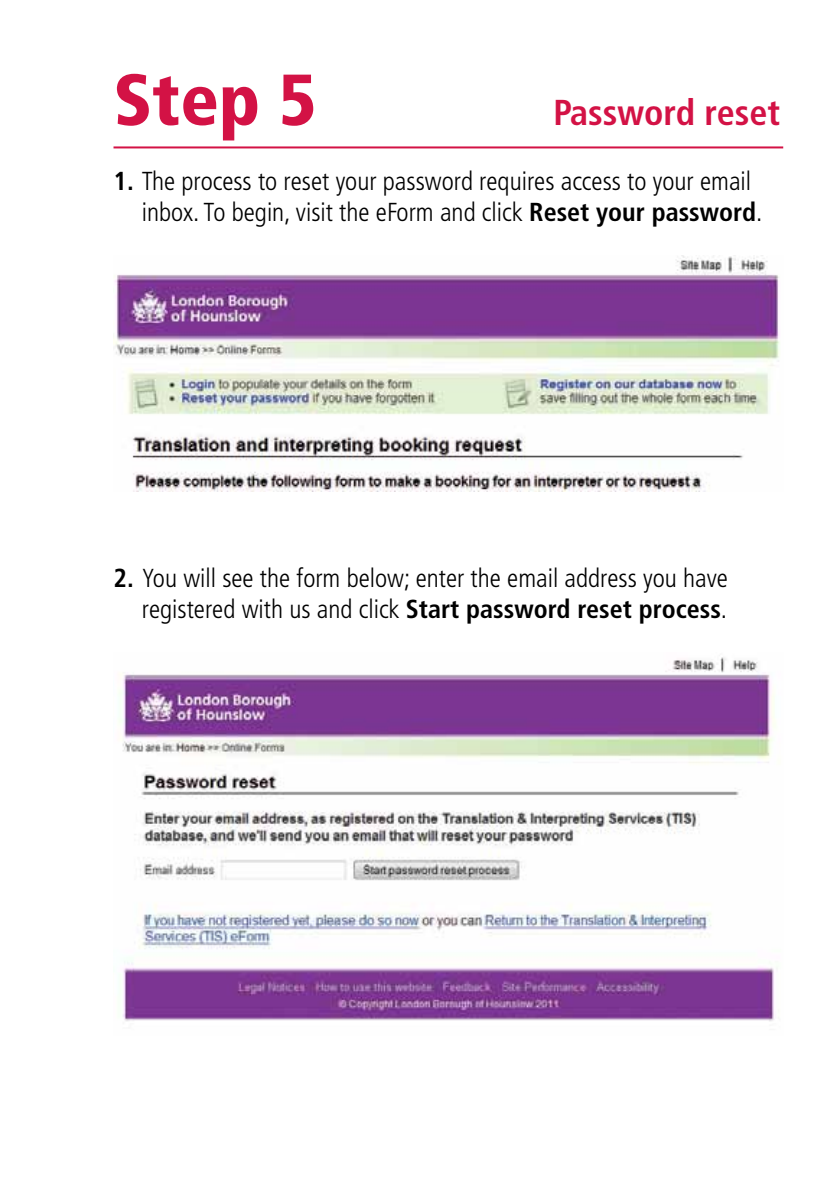
<style>
.page{position:relative;width:840px;height:1191px;background:#fff}
.page>*{position:absolute;margin:0;border:0;box-sizing:border-box;transform-origin:0 0}
.t1{font:900 condensed 72px "Frutiger";color:#d31245}
.t2{font:700 condensed 36px "Frutiger";color:#d31245}
.t3{font:300 condensed 26px/31.2px "Frutiger";color:#000;text-align:right}
.s1{font-weight:700}
</style>
<div class="page">
<img style="left:119px;top:657px;width:657px;height:364px">
<img style="left:113px;top:255px;width:667px;height:236px">
<hr style="left:113px;top:146px;width:669px;height:2px;background:#d31245">
<h1 class="t1" style="left:113px;top:57px;width:204px">Step 5</h1>
<h2 class="t2" style="left:553px;top:91px;width:228px">Password reset</h2>
<p class="t3" style="left:142px;top:165px;width:621px;text-align:left;text-indent:-28px"><span class="s1">1.</span> The process to reset your password requires access to your email inbox. To begin, visit the eForm and click <span class="s1">Reset your password</span>.</p>
<p class="t3" style="left:113px;top:562px;width:615px"><span class="s1">2.</span> You will see the form below; enter the email address you have registered with us and click <span class="s1">Start password reset process</span>.</p>
</div>
